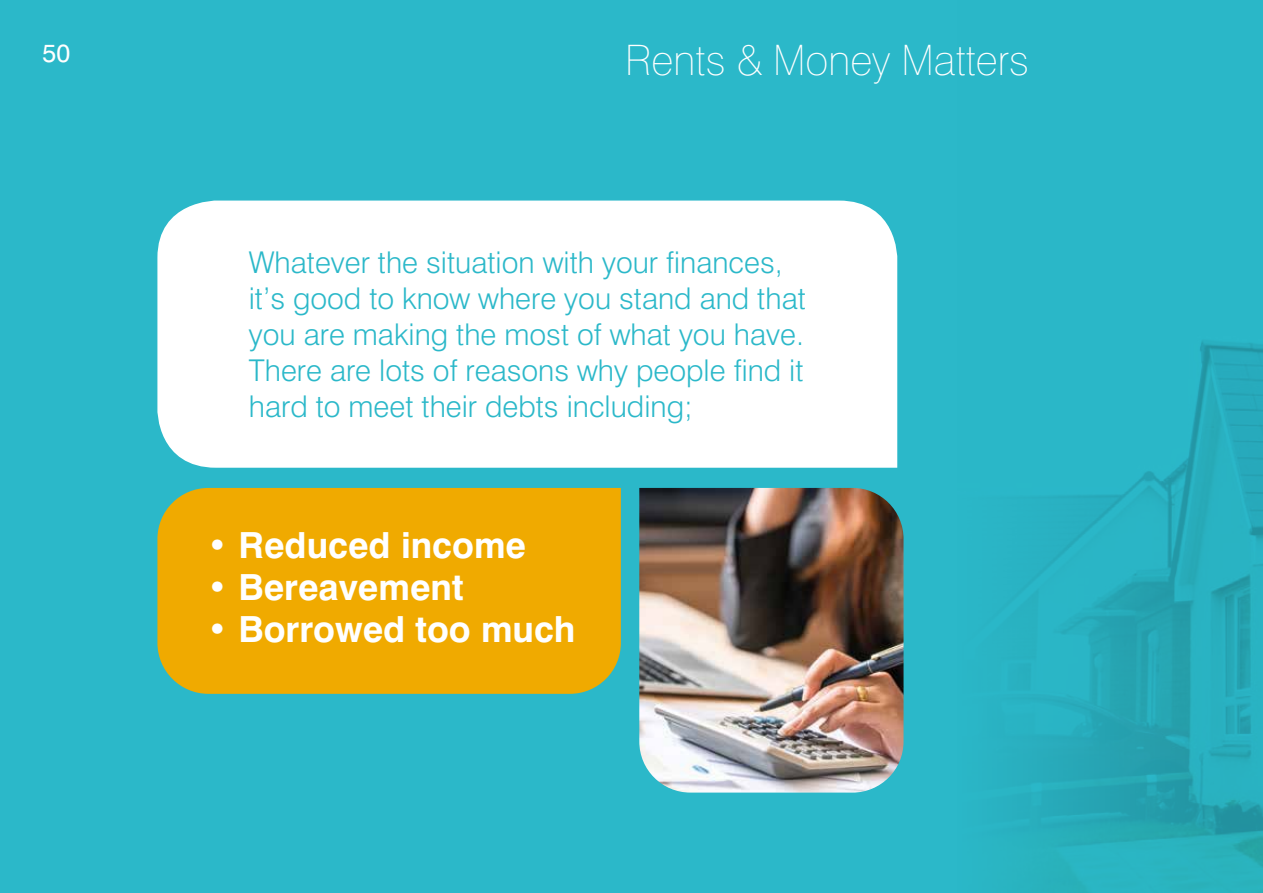
<style>
.page{position:relative;width:1263px;height:893px;background:#fff}
.page>*{position:absolute;margin:0;border:0;box-sizing:border-box;transform-origin:0 0}
.t1{font:100 42px "Swiss 721 BT";color:#fff}
.t2{font:700 36px "Swiss 721 BT";color:#fff}
.t3{font:300 30px/36px "Swiss 721 BT";color:#2bb8c9}
.t4{font:25.2px "Swiss 721 BT";color:#fff}
</style>
<div class="page">
<div style="left:0;top:0;width:738px;height:893px;background:#2bb8c9"></div>
<img style="left:738px;top:0;width:525px;height:893px">
<svg style="left:157px;top:201px;width:740px;height:267px"></svg>
<div style="left:157px;top:488px;width:464px;height:206px;background:#f0aa00"></div>
<img style="left:639px;top:488px;width:264px;height:305px">
<p class="t4" style="left:43px;top:38px;width:29px">50</p>
<h1 class="t1" style="left:625px;top:34px;width:405px">Rents &amp; Money Matters</h1>
<p class="t3" style="left:249px;top:244px;width:559px">Whatever the situation with your fnances, it’s good to know where you stand and that you are making the most of what you have.<br>There are lots of reasons why people fnd it hard to meet their debts including;</p>
<p class="t2" style="left:207px;top:523px;width:321px">• Reduced income</p>
<p class="t2" style="left:207px;top:565px;width:258px">• Bereavement</p>
<p class="t2" style="left:207px;top:607px;width:370px">• Borrowed too much</p>
</div>
